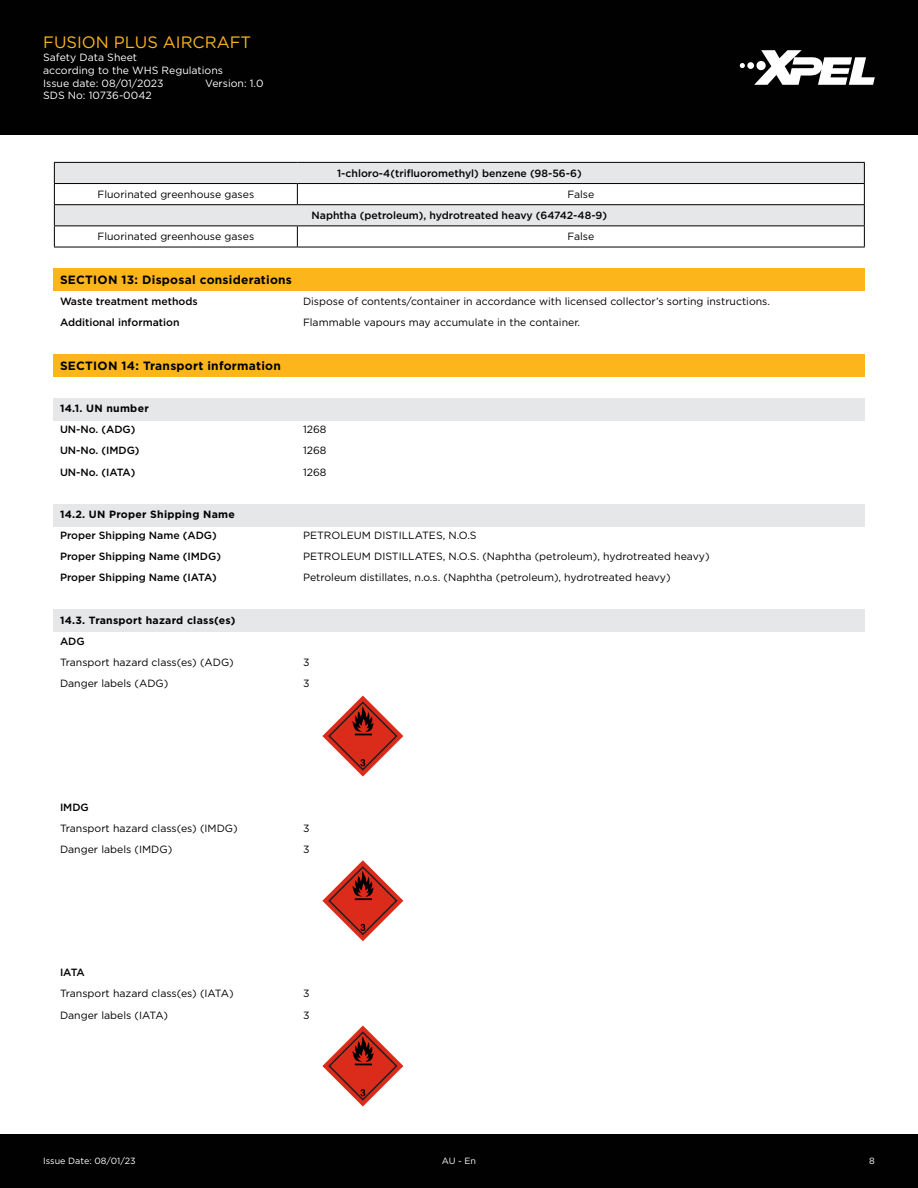
<style>
.page{position:relative;width:918px;height:1188px;background:#fff}
.page>*{position:absolute;margin:0;border:0;box-sizing:border-box;transform-origin:0 0}
.t1{font:16.5px "Gotham Pro";color:#fcb61c}
.t2{font:700 12px "Gotham Pro";letter-spacing:.02em;color:#010101}
.t3{font:10.5px "Gotham Pro";color:#010101}
.t4{font:500 10.5px "Gotham Pro";color:#010101}
.t5{font:10.5px/12.6px "Gotham Pro";color:#fff}
.t6{font:700 10.5px "Gotham Pro";letter-spacing:.025em;color:#010101}
.t7{font:9px "Gotham Pro";color:#fff}
</style>
<div class="page">
<div style="left:0;top:0;width:918px;height:135px;background:#010101"></div>
<svg style="left:740px;top:50px;width:135px;height:35px"></svg>
<div style="left:0;top:1134px;width:918px;height:54px;background:#010101"></div>
<svg style="left:55px;top:163px;width:809px;height:62px;fill:#e6e7e9"></svg>
<svg style="left:297px;top:184px;width:1px;height:20px"></svg>
<svg style="left:297px;top:226px;width:1px;height:21px"></svg>
<svg style="left:864px;top:163px;width:1px;height:84px"></svg>
<hr style="left:54px;top:162px;width:243px;height:1px;background:#010101">
<hr style="left:297px;top:162px;width:568px;height:1px;background:#010101">
<hr style="left:54px;top:183px;width:243px;height:1px;background:#010101">
<hr style="left:297px;top:183px;width:568px;height:1px;background:#010101">
<hr style="left:54px;top:204px;width:243px;height:1px;background:#010101">
<svg style="left:54px;top:163px;width:1px;height:84px"></svg>
<hr style="left:297px;top:204px;width:568px;height:1px;background:#010101">
<hr style="left:54px;top:225px;width:243px;height:1px;background:#010101">
<hr style="left:297px;top:225px;width:568px;height:1px;background:#010101">
<hr style="left:54px;top:247px;width:243px;height:1px;background:#010101">
<hr style="left:297px;top:247px;width:568px;height:1px;background:#010101">
<div style="left:53px;top:269px;width:812px;height:22px;background:#fcb61c"></div>
<div style="left:53px;top:354px;width:812px;height:23px;background:#fcb61c"></div>
<div style="left:53px;top:398px;width:812px;height:23px;background:#e6e7e9"></div>
<div style="left:53px;top:504px;width:812px;height:22px;background:#e6e7e9"></div>
<div style="left:53px;top:609px;width:812px;height:23px;background:#e6e7e9"></div>
<svg style="left:322px;top:696px;width:81px;height:81px"></svg>
<svg style="left:322px;top:860px;width:81px;height:81px"></svg>
<svg style="left:322px;top:1026px;width:81px;height:81px"></svg>
<h1 class="t1" style="left:43px;top:33px;width:210px">FUSION PLUS AIRCRAFT</h1>
<p class="t5" style="left:43px;top:51px;width:181px">Safety Data Sheet<br>according to the WHS Regulations<br>Issue date: 08/01/2023</p>
<p class="t5" style="left:205px;top:77px;width:60px">Version: 1.0</p>
<p class="t5" style="left:43px;top:89px;width:110px">SDS No: 10736-0042</p>
<p class="t4" style="left:337px;top:167px;width:246px">1-chloro-4(trifluoromethyl) benzene (98-56-6)</p>
<p class="t3" style="left:97px;top:188px;width:158px">Fluorinated greenhouse gases</p>
<p class="t3" style="left:567px;top:188px;width:28px">False</p>
<p class="t4" style="left:312px;top:209px;width:297px">Naphtha (petroleum), hydrotreated heavy (64742-48-9)</p>
<p class="t3" style="left:97px;top:231px;width:158px">Fluorinated greenhouse gases</p>
<p class="t3" style="left:567px;top:231px;width:28px">False</p>
<p class="t2" style="left:60px;top:273px;width:233px">SECTION 13: Disposal considerations</p>
<p class="t4" style="left:60px;top:296px;width:139px">Waste treatment methods</p>
<p class="t3" style="left:303px;top:296px;width:469px">Dispose of contents/container in accordance with licensed collector’s sorting instructions.</p>
<p class="t4" style="left:60px;top:317px;width:121px">Additional information</p>
<p class="t3" style="left:303px;top:317px;width:279px">Flammable vapours may accumulate in the container.</p>
<p class="t2" style="left:60px;top:359px;width:222px">SECTION 14: Transport information</p>
<p class="t6" style="left:60px;top:402px;width:90px">14.1. UN number</p>
<p class="t4" style="left:60px;top:424px;width:77px">UN-No. (ADG)</p>
<p class="t3" style="left:303px;top:424px;width:25px">1268</p>
<p class="t4" style="left:60px;top:445px;width:81px">UN-No. (IMDG)</p>
<p class="t3" style="left:303px;top:445px;width:25px">1268</p>
<p class="t4" style="left:60px;top:466px;width:77px">UN-No. (IATA)</p>
<p class="t3" style="left:303px;top:466px;width:25px">1268</p>
<p class="t6" style="left:60px;top:508px;width:176px">14.2. UN Proper Shipping Name</p>
<p class="t4" style="left:60px;top:529px;width:158px">Proper Shipping Name (ADG)</p>
<p class="t3" style="left:303px;top:530px;width:175px">PETROLEUM DISTILLATES, N.O.S</p>
<p class="t4" style="left:60px;top:551px;width:162px">Proper Shipping Name (IMDG)</p>
<p class="t3" style="left:303px;top:551px;width:408px">PETROLEUM DISTILLATES, N.O.S. (Naphtha (petroleum), hydrotreated heavy)</p>
<p class="t4" style="left:60px;top:572px;width:158px">Proper Shipping Name (IATA)</p>
<p class="t3" style="left:303px;top:572px;width:369px">Petroleum distillates, n.o.s. (Naphtha (petroleum), hydrotreated heavy)</p>
<p class="t6" style="left:60px;top:614px;width:177px">14.3. Transport hazard class(es)</p>
<p class="t4" style="left:60px;top:635px;width:26px">ADG</p>
<p class="t3" style="left:60px;top:657px;width:175px">Transport hazard class(es) (ADG)</p>
<p class="t3" style="left:303px;top:657px;width:8px">3</p>
<p class="t3" style="left:60px;top:678px;width:110px">Danger labels (ADG)</p>
<p class="t3" style="left:303px;top:678px;width:8px">3</p>
<p class="t4" style="left:60px;top:801px;width:30px">IMDG</p>
<p class="t3" style="left:60px;top:822px;width:179px">Transport hazard class(es) (IMDG)</p>
<p class="t3" style="left:303px;top:822px;width:8px">3</p>
<p class="t3" style="left:60px;top:843px;width:114px">Danger labels (IMDG)</p>
<p class="t3" style="left:303px;top:843px;width:8px">3</p>
<p class="t4" style="left:60px;top:967px;width:26px">IATA</p>
<p class="t3" style="left:60px;top:988px;width:175px">Transport hazard class(es) (IATA)</p>
<p class="t3" style="left:303px;top:988px;width:8px">3</p>
<p class="t3" style="left:60px;top:1009px;width:110px">Danger labels (IATA)</p>
<p class="t3" style="left:303px;top:1009px;width:8px">3</p>
<p class="t7" style="left:43px;top:1156px;width:94px">Issue Date: 08/01/23</p>
<p class="t7" style="left:442px;top:1156px;width:36px">AU - En</p>
<p class="t7" style="left:869px;top:1156px;width:7px">8</p>
</div>
